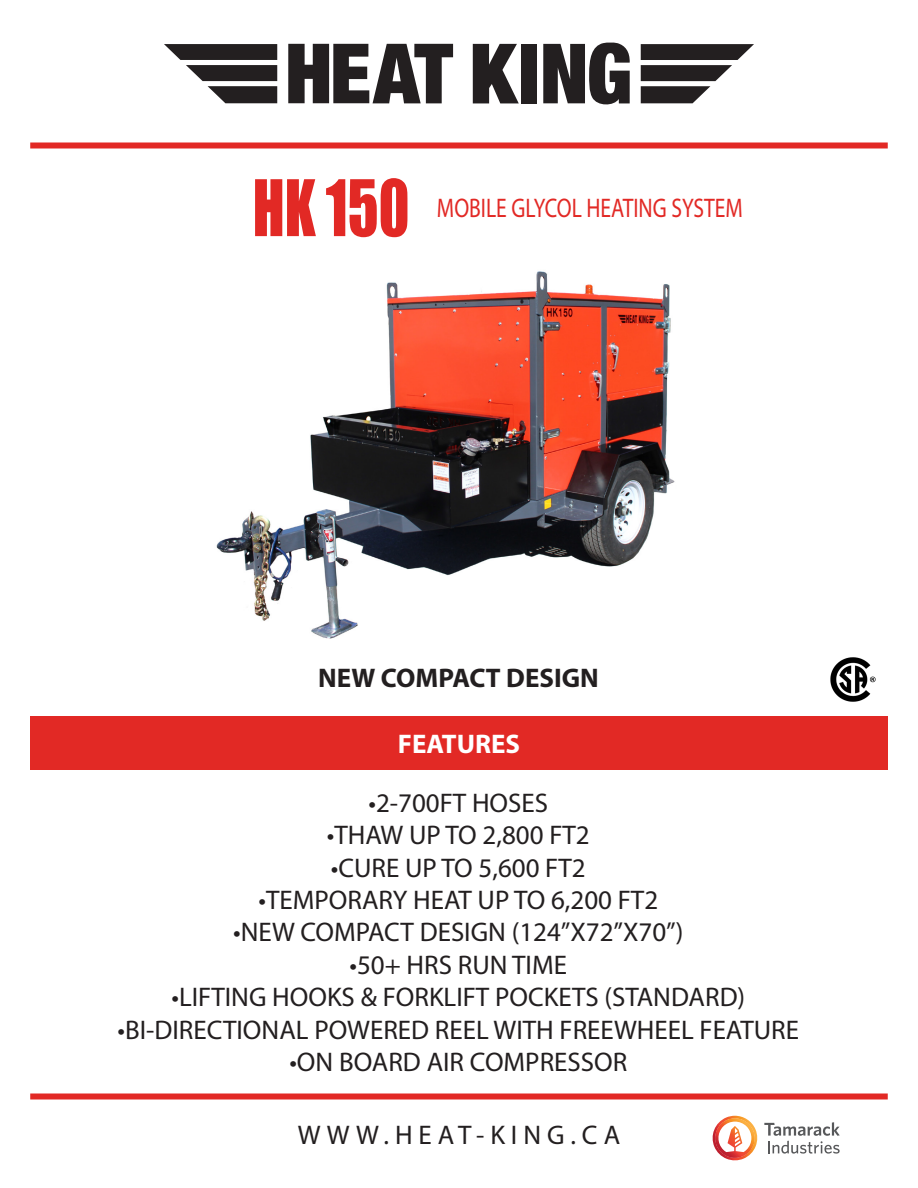
<style>
.page{position:relative;width:918px;height:1188px;background:#fff}
.page>*{position:absolute;margin:0;border:0;box-sizing:border-box;transform-origin:0 0}
.t1{font:72px "Impact";color:#e22925;scale:.8 1}
.t2{font:27px "Myriad Pro";color:#231f20}
.t3{font:27px "Myriad Pro";color:#e22925;scale:.8 1}
.t4{font:27px "Myriad Pro";letter-spacing:.22em;color:#231f20}
.t5{font:700 27px "Myriad Pro";color:#231f20}
.t6{font:700 27px "Myriad Pro";color:#fff}
</style>
<div class="page">
<div style="left:30px;top:717px;width:858px;height:53px;background:#e22925"></div>
<div style="left:30px;top:142px;width:858px;height:6px;background:#e22925"></div>
<div style="left:30px;top:1094px;width:858px;height:6px;background:#e22925"></div>
<svg style="left:712px;top:1116px;width:46px;height:45px"></svg>
<svg style="left:764px;top:1122px;width:76px;height:32px"></svg>
<svg style="left:473px;top:44px;width:46px;height:59px"></svg>
<div style="left:522px;top:44px;width:15px;height:59px;background:#231f20"></div>
<svg style="left:641px;top:44px;width:113px;height:59px"></svg>
<svg style="left:164px;top:44px;width:113px;height:59px"></svg>
<svg style="left:288px;top:44px;width:165px;height:59px"></svg>
<svg style="left:543px;top:42px;width:87px;height:62px"></svg>
<img style="left:830px;top:657px;width:46px;height:45px">
<img style="left:216px;top:271px;width:459px;height:368px">
<p class="t1" style="left:253px;top:152px;width:197px">HK 150</p>
<p class="t3" style="left:437px;top:191px;width:384px">MOBILE GLYCOL HEATING SYSTEM</p>
<p class="t5" style="left:318px;top:660px;width:282px">NEW COMPACT DESIGN</p>
<p class="t6" style="left:398px;top:727px;width:124px">FEATURES</p>
<p class="t2" style="left:368px;top:786px;width:181px">•2-700FT HOSES</p>
<p class="t2" style="left:327px;top:819px;width:264px">•THAW UP TO 2,800 FT2</p>
<p class="t2" style="left:331px;top:851px;width:256px">•CURE UP TO 5,600 FT2</p>
<p class="t2" style="left:258px;top:883px;width:401px">•TEMPORARY HEAT UP TO 6,200 FT2</p>
<p class="t2" style="left:233px;top:916px;width:452px">•NEW COMPACT DESIGN (124”X72”X70”)</p>
<p class="t2" style="left:350px;top:948px;width:219px">•50+ HRS RUN TIME</p>
<p class="t2" style="left:171px;top:981px;width:575px">•LIFTING HOOKS &amp; FORKLIFT POCKETS (STANDARD)</p>
<p class="t2" style="left:117px;top:1013px;width:683px">•BI-DIRECTIONAL POWERED REEL WITH FREEWHEEL FEATURE</p>
<p class="t2" style="left:289px;top:1045px;width:339px">•ON BOARD AIR COMPRESSOR</p>
<p class="t4" style="left:298px;top:1118px;width:324px">WWW.HEAT-KING.CA</p>
</div>
